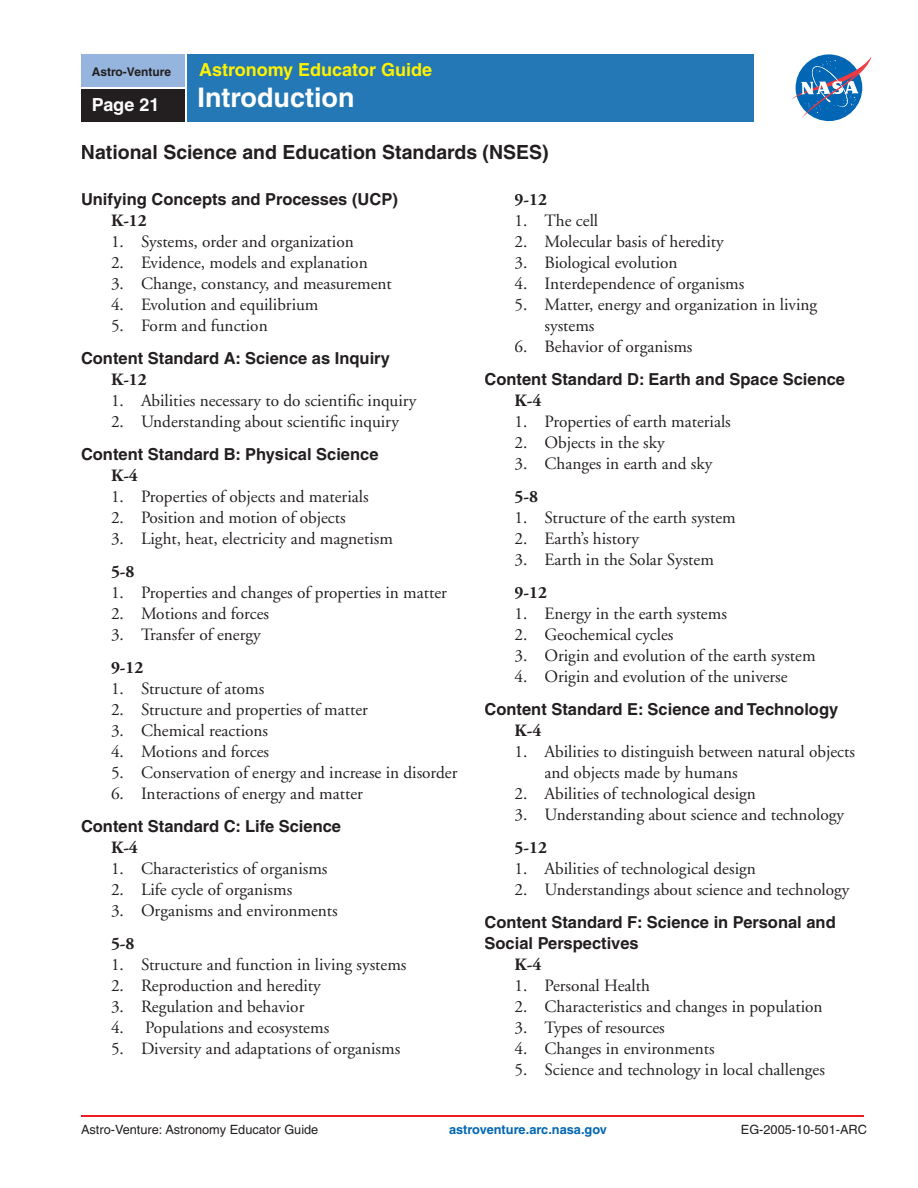
<style>
.page{position:relative;width:918px;height:1188px;background:#fff}
.page>*{position:absolute;margin:0;border:0;box-sizing:border-box;transform-origin:0 0}
.t1{font:700 27px "Helvetica";color:#fff}
.t2{font:700 19.5px "Helvetica";color:#231f20}
.t3{font:700 18px "Helvetica";color:#fff101}
.t4{font:700 18px "Helvetica";letter-spacing:-.005em;color:#fff}
.t5{font:17.25px/33px "Adobe Garamond";color:#231f20}
.t6{font:700 17.25px "Adobe Garamond";color:#231f20}
.t7{font:700 16.5px/21px "Helvetica";color:#231f20}
.t8{font:12.75px "Helvetica";color:#231f20}
.t9{font:700 12.75px "Helvetica";color:#0166b3}
.t10{font:700 12px "Helvetica";color:#231f20}
.s1{font-weight:700}
</style>
<div class="page">
<div style="left:186px;top:54px;width:568px;height:67px;background:#2378b5"></div>
<div style="left:81px;top:54px;width:105px;height:34px;background:#95b5de"></div>
<div style="left:81px;top:88px;width:105px;height:34px;background:#231f20"></div>
<svg style="left:792px;top:56px;width:80px;height:63px"></svg>
<hr style="left:81px;top:1115px;width:783px;height:2px;background:#ee1d23">
<hr style="left:81px;top:87px;width:105px;height:1px;background:#fff">
<hr style="left:185px;top:54px;width:2px;height:68px;background:#fff">
<p class="t3" style="left:199px;top:59px;width:235px">Astronomy Educator Guide</p>
<p class="t10" style="left:92px;top:65px;width:81px">Astro-Venture</p>
<p class="t4" style="left:92px;top:94px;width:69px">Page 21</p>
<p class="t1" style="left:198px;top:81px;width:158px">Introduction</p>
<p class="t2" style="left:81px;top:141px;width:469px">National Science and Education Standards (NSES)</p>
<p class="t6" style="left:515px;top:190px;width:34px">9-12</p>
<p class="t5" style="left:515px;top:204px;width:85px">1. The cell</p>
<p class="t5" style="left:515px;top:225px;width:211px">2. Molecular basis of heredity</p>
<p class="t5" style="left:515px;top:246px;width:165px">3. Biological evolution</p>
<p class="t5" style="left:515px;top:267px;width:231px">4. Interdependence of organisms</p>
<p class="t5" style="left:545px;top:294px;width:274px;line-height:21px;text-indent:-30px">5. Matter, energy and organization in living systems</p>
<p class="t5" style="left:515px;top:330px;width:180px">6. Behavior of organisms</p>
<p class="t7" style="left:485px;top:368px;width:362px">Content Standard D: Earth and Space Science</p>
<p class="t6" style="left:515px;top:391px;width:28px">K-4</p>
<p class="t5" style="left:515px;top:405px;width:218px">1. Properties of earth materials</p>
<p class="t5" style="left:515px;top:426px;width:152px">2. Objects in the sky</p>
<p class="t5" style="left:515px;top:447px;width:199px">3. Changes in earth and sky<br><span class="s1">5-8</span></p>
<p class="t5" style="left:515px;top:501px;width:223px">1. Structure of the earth system</p>
<p class="t5" style="left:515px;top:522px;width:126px">2. Earth’s history</p>
<p class="t5" style="left:515px;top:543px;width:201px">3. Earth in the Solar System<br><span class="s1">9-12</span></p>
<p class="t5" style="left:515px;top:597px;width:214px">1. Energy in the earth systems</p>
<p class="t5" style="left:515px;top:618px;width:160px">2. Geochemical cycles</p>
<p class="t5" style="left:515px;top:639px;width:303px">3. Origin and evolution of the earth system</p>
<p class="t5" style="left:515px;top:660px;width:275px">4. Origin and evolution of the universe</p>
<p class="t7" style="left:485px;top:698px;width:355px">Content Standard E: Science and Technology</p>
<p class="t6" style="left:515px;top:721px;width:28px">K-4</p>
<p class="t5" style="left:545px;top:741px;width:312px;line-height:21px;text-indent:-30px">1. Abilities to distinguish between natural objects and objects made by humans</p>
<p class="t5" style="left:515px;top:777px;width:243px">2. Abilities of technological design</p>
<p class="t5" style="left:515px;top:798px;width:331px">3. Understanding about science and technology<br><span class="s1">5-12</span></p>
<p class="t5" style="left:515px;top:852px;width:243px">1. Abilities of technological design</p>
<p class="t5" style="left:515px;top:873px;width:336px">2. Understandings about science and technology</p>
<p class="t7" style="left:485px;top:911px;width:353px">Content Standard F: Science in Personal and<br>Social Perspectives</p>
<p class="t6" style="left:515px;top:955px;width:28px">K-4</p>
<p class="t5" style="left:515px;top:969px;width:137px">1. Personal Health</p>
<p class="t5" style="left:515px;top:990px;width:310px">2. Characteristics and changes in population</p>
<p class="t5" style="left:515px;top:1011px;width:152px">3. Types of resources</p>
<p class="t5" style="left:515px;top:1032px;width:202px">4. Changes in environments</p>
<p class="t5" style="left:515px;top:1053px;width:312px">5. Science and technology in local challenges</p>
<p class="t7" style="left:81px;top:188px;width:318px">Unifying Concepts and Processes (UCP)</p>
<p class="t6" style="left:111px;top:211px;width:37px">K-12</p>
<p class="t5" style="left:111px;top:226px;width:244px">1. Systems, order and organization</p>
<p class="t5" style="left:111px;top:247px;width:258px">2. Evidence, models and explanation</p>
<p class="t5" style="left:111px;top:268px;width:282px">3. Change, constancy, and measurement</p>
<p class="t5" style="left:111px;top:289px;width:209px">4. Evolution and equilibrium</p>
<p class="t5" style="left:111px;top:310px;width:158px">5. Form and function</p>
<p class="t7" style="left:81px;top:347px;width:311px">Content Standard A: Science as Inquiry</p>
<p class="t6" style="left:111px;top:370px;width:37px">K-12</p>
<p class="t5" style="left:111px;top:385px;width:307px">1. Abilities necessary to do scientific inquiry</p>
<p class="t5" style="left:111px;top:406px;width:289px">2. Understanding about scientific inquiry</p>
<p class="t7" style="left:81px;top:443px;width:299px">Content Standard B: Physical Science</p>
<p class="t6" style="left:111px;top:466px;width:28px">K-4</p>
<p class="t5" style="left:111px;top:481px;width:259px">1. Properties of objects and materials</p>
<p class="t5" style="left:111px;top:502px;width:236px">2. Position and motion of objects</p>
<p class="t5" style="left:111px;top:523px;width:283px">3. Light, heat, electricity and magnetism<br><span class="s1">5-8</span></p>
<p class="t5" style="left:111px;top:577px;width:338px">1. Properties and changes of properties in matter</p>
<p class="t5" style="left:111px;top:598px;width:160px">2. Motions and forces</p>
<p class="t5" style="left:111px;top:619px;width:151px">3. Transfer of energy<br><span class="s1">9-12</span></p>
<p class="t5" style="left:111px;top:673px;width:155px">1. Structure of atoms</p>
<p class="t5" style="left:111px;top:694px;width:258px">2. Structure and properties of matter</p>
<p class="t5" style="left:111px;top:715px;width:159px">3. Chemical reactions</p>
<p class="t5" style="left:111px;top:736px;width:160px">4. Motions and forces</p>
<p class="t5" style="left:111px;top:757px;width:348px">5. Conservation of energy and increase in disorder</p>
<p class="t5" style="left:111px;top:778px;width:253px">6. Interactions of energy and matter</p>
<p class="t7" style="left:81px;top:815px;width:262px">Content Standard C: Life Science</p>
<p class="t6" style="left:111px;top:838px;width:28px">K-4</p>
<p class="t5" style="left:111px;top:853px;width:218px">1. Characteristics of organisms</p>
<p class="t5" style="left:111px;top:874px;width:183px">2. Life cycle of organisms</p>
<p class="t5" style="left:111px;top:895px;width:228px">3. Organisms and environments<br><span class="s1">5-8</span></p>
<p class="t5" style="left:111px;top:949px;width:297px">1. Structure and function in living systems</p>
<p class="t5" style="left:111px;top:970px;width:211px">2. Reproduction and heredity</p>
<p class="t5" style="left:111px;top:991px;width:195px">3. Regulation and behavior</p>
<p class="t5" style="left:111px;top:1012px;width:220px">4. Populations and ecosystems</p>
<p class="t5" style="left:111px;top:1033px;width:291px">5. Diversity and adaptations of organisms</p>
<p class="t8" style="left:81px;top:1122px;width:239px">Astro-Venture: Astronomy Educator Guide</p>
<p class="t9" style="left:449px;top:1121px;width:159px">astroventure.arc.nasa.gov</p>
<p class="t8" style="left:741px;top:1122px;width:128px">EG-2005-10-501-ARC</p>
</div>
